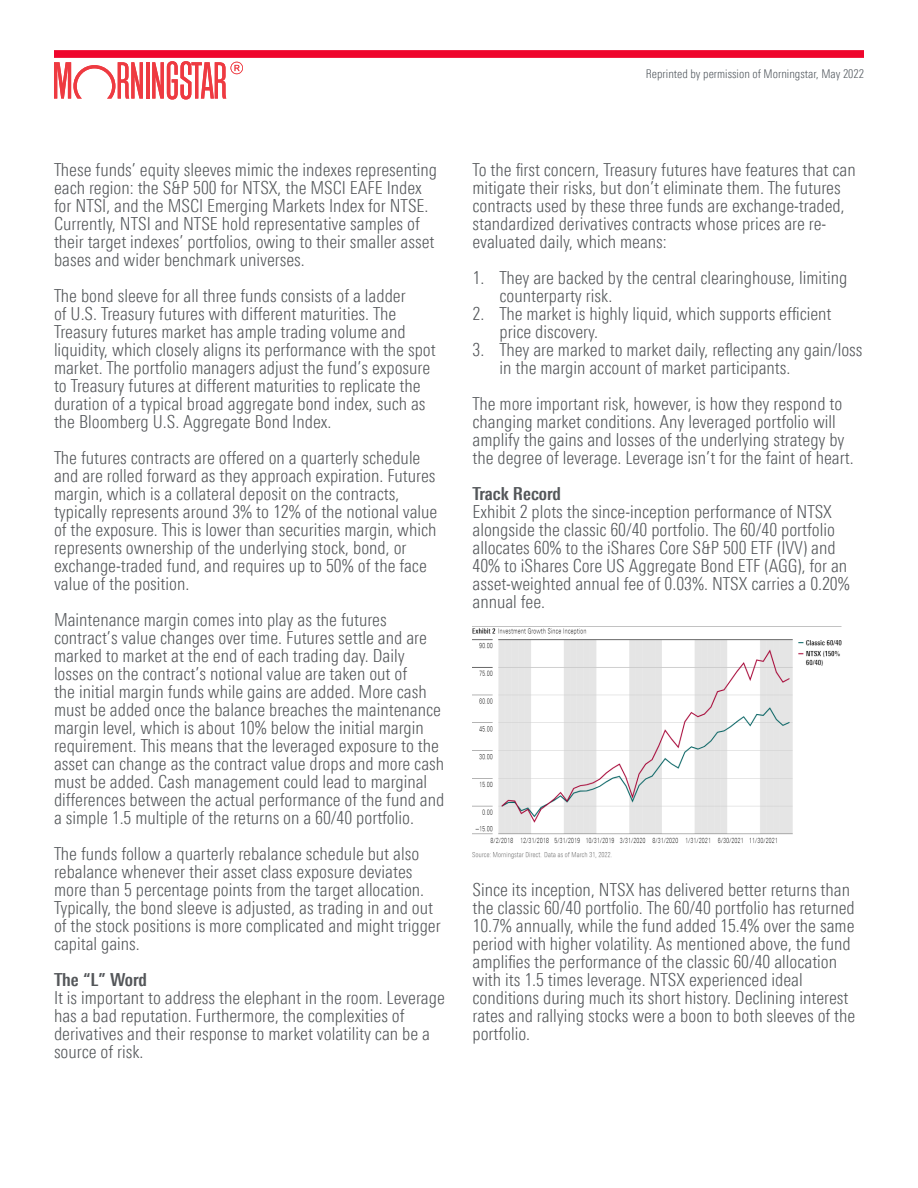
<style>
.page{position:relative;width:918px;height:1188px;background:#fff}
.page>*{position:absolute;margin:0;border:0;box-sizing:border-box;transform-origin:0 0}
.t1{font:300 condensed 18px/18px "Univers Nextfor MORN";color:#54575a}
.t2{font:700 condensed 18px "Univers Nextfor MORN";color:#54575a}
.t3{font:300 condensed 12px "Univers Nextfor MORN";color:#52585e}
</style>
<div class="page">
<hr style="left:146px;top:62px;width:3px;height:37px;background:#ee3a41">
<svg style="left:54px;top:62px;width:89px;height:37px"></svg>
<svg style="left:152px;top:61px;width:91px;height:39px"></svg>
<div style="left:54px;top:50px;width:810px;height:8px;background:#ef0027"></div>
<img style="left:472px;top:626px;width:370px;height:233px">
<p class="t3" style="left:646px;top:67px;width:220px">Reprinted by permission of Morningstar, May 2022</p>
<p class="t1" style="left:54px;top:160px;width:385px">These funds’ equity sleeves mimic the indexes representing each region: the S&amp;P 500 for NTSX, the MSCI EAFE Index for NTSI, and the MSCI Emerging Markets Index for NTSE.<br>Currently, NTSI and NTSE hold representative samples of their target indexes’ portfolios, owing to their smaller asset bases and wider benchmark universes.</p>
<p class="t1" style="left:54px;top:286px;width:383px">The bond sleeve for all three funds consists of a ladder<br>of U.S. Treasury futures with different maturities. The Treasury futures market has ample trading volume and liquidity, which closely aligns its performance with the spot market. The portfolio managers adjust the fund’s exposure to Treasury futures at different maturities to replicate the duration of a typical broad aggregate bond index, such as the Bloomberg U.S. Aggregate Bond Index.</p>
<p class="t1" style="left:54px;top:448px;width:385px">The futures contracts are offered on a quarterly schedule and are rolled forward as they approach expiration. Futures margin, which is a collateral deposit on the contracts, typically represents around 3% to 12% of the notional value of the exposure. This is lower than securities margin, which represents ownership of the underlying stock, bond, or exchange-traded fund, and requires up to 50% of the face value of the position.</p>
<p class="t1" style="left:54px;top:610px;width:392px">Maintenance margin comes into play as the futures contract’s value changes over time. Futures settle and are marked to market at the end of each trading day. Daily losses on the contract’s notional value are taken out of<br>the initial margin funds while gains are added. More cash must be added once the balance breaches the maintenance margin level, which is about 10% below the initial margin requirement. This means that the leveraged exposure to the asset can change as the contract value drops and more cash must be added. Cash management could lead to marginal differences between the actual performance of the fund and a simple 1.5 multiple of the returns on a 60/40 portfolio.</p>
<p class="t1" style="left:54px;top:844px;width:388px">The funds follow a quarterly rebalance schedule but also rebalance whenever their asset class exposure deviates more than 5 percentage points from the target allocation.<br>Typically, the bond sleeve is adjusted, as trading in and out of the stock positions is more complicated and might trigger capital gains.</p>
<p class="t2" style="left:54px;top:968px;width:95px">The “L” Word</p>
<p class="t1" style="left:54px;top:988px;width:392px">It is important to address the elephant in the room. Leverage has a bad reputation. Furthermore, the complexities of derivatives and their response to market volatility can be a source of risk.</p>
<p class="t1" style="left:472px;top:160px;width:385px">To the first concern, Treasury futures have features that can mitigate their risks, but don’t eliminate them. The futures contracts used by these three funds are exchange-traded, standardized derivatives contracts whose prices are re&shy;evaluated daily, which means:</p>
<p class="t1" style="left:500px;top:268px;width:349px;text-indent:-27px">1. They are backed by the central clearinghouse, limiting counterparty risk.</p>
<p class="t1" style="left:500px;top:304px;width:334px;text-indent:-27px">2. The market is highly liquid, which supports efficient price discovery.</p>
<p class="t1" style="left:500px;top:340px;width:365px;text-indent:-27px">3. They are marked to market daily, reflecting any gain/loss in the margin account of market participants.</p>
<p class="t1" style="left:472px;top:394px;width:383px">The more important risk, however, is how they respond to changing market conditions. Any leveraged portfolio will amplify the gains and losses of the underlying strategy by the degree of leverage. Leverage isn’t for the faint of heart.</p>
<p class="t2" style="left:472px;top:482px;width:90px">Track Record</p>
<p class="t1" style="left:472px;top:502px;width:379px">Exhibit 2 plots the since-inception performance of NTSX alongside the classic 60/40 portfolio. The 60/40 portfolio allocates 60% to the iShares Core S&amp;P 500 ETF (IVV) and 40% to iShares Core US Aggregate Bond ETF (AGG), for an asset-weighted annual fee of 0.03%. NTSX carries a 0.20% annual fee.</p>
<p class="t1" style="left:472px;top:880px;width:384px">Since its inception, NTSX has delivered better returns than the classic 60/40 portfolio. The 60/40 portfolio has returned 10.7% annually, while the fund added 15.4% over the same period with higher volatility. As mentioned above, the fund amplifies the performance of the classic 60/40 allocation with its 1.5 times leverage. NTSX experienced ideal conditions during much its short history. Declining interest rates and rallying stocks were a boon to both sleeves of the portfolio.</p>
</div>
